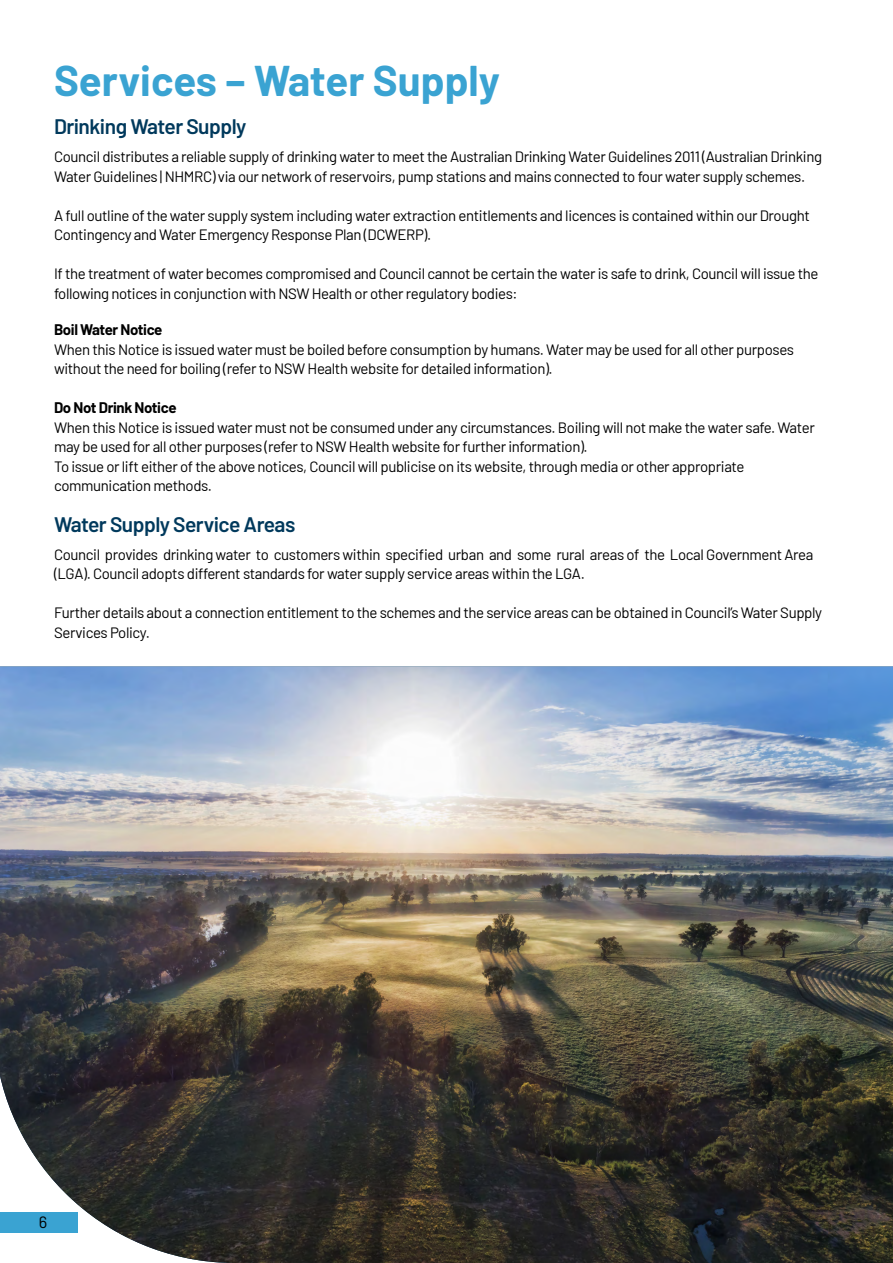
<style>
.page{position:relative;width:893px;height:1263px;background:#fff}
.page>*{position:absolute;margin:0;border:0;box-sizing:border-box;transform-origin:0 0}
.t1{font:700 42px "Barlow";color:#3aa3d2}
.t2{font:600 21px "Barlow";letter-spacing:-.025em;color:#00395c}
.t3{font:16.5px "Barlow";color:#000}
.t4{font:15px/19.5px "Barlow";letter-spacing:-.025em;color:#000}
.t5{font:700 15px "Barlow";letter-spacing:-.025em;color:#000}
</style>
<div class="page">
<img style="left:0;top:666px;width:893px;height:597px">
<div style="left:0;top:1212px;width:78px;height:20px;background:#3aa3d2"></div>
<h1 class="t1" style="left:54px;top:50px;width:447px">Services – Water Supply</h1>
<h2 class="t2" style="left:54px;top:111px;width:194px">Drinking Water Supply</h2>
<p class="t4" style="left:54px;top:146px;width:770px">Council distributes a reliable supply of drinking water to meet the Australian Drinking Water Guidelines 2011 (Australian Drinking<br>Water Guidelines | NHMRC) via our network of reservoirs, pump stations and mains connected to four water supply schemes.</p>
<p class="t4" style="left:54px;top:204px;width:757px">A full outline of the water supply system including water extraction entitlements and licences is contained within our Drought<br>Contingency and Water Emergency Response Plan (DCWERP).</p>
<p class="t4" style="left:54px;top:263px;width:766px">If the treatment of water becomes compromised and Council cannot be certain the water is safe to drink, Council will issue the following notices in conjunction with NSW Health or other regulatory bodies:</p>
<p class="t5" style="left:54px;top:319px;width:110px">Boil Water Notice</p>
<p class="t4" style="left:54px;top:338px;width:742px">When this Notice is issued water must be boiled before consumption by humans. Water may be used for all other purposes without the need for boiling (refer to NSW Health website for detailed information).</p>
<p class="t5" style="left:54px;top:397px;width:124px">Do Not Drink Notice</p>
<p class="t4" style="left:54px;top:416px;width:762px">When this Notice is issued water must not be consumed under any circumstances. Boiling will not make the water safe. Water may be used for all other purposes (refer to NSW Health website for further information).<br>To issue or lift either of the above notices, Council will publicise on its website, through media or other appropriate communication methods.</p>
<h2 class="t2" style="left:54px;top:509px;width:243px">Water Supply Service Areas</h2>
<p class="t4" style="left:54px;top:543px;width:761px">Council provides drinking water to customers within specified urban and some rural areas of the Local Government Area (LGA). Council adopts different standards for water supply service areas within the LGA.</p>
<p class="t4" style="left:54px;top:602px;width:770px">Further details about a connection entitlement to the schemes and the service areas can be obtained in Council’s Water Supply<br>Services Policy.</p>
<p class="t3" style="left:39px;top:1210px;width:10px">6</p>
</div>
